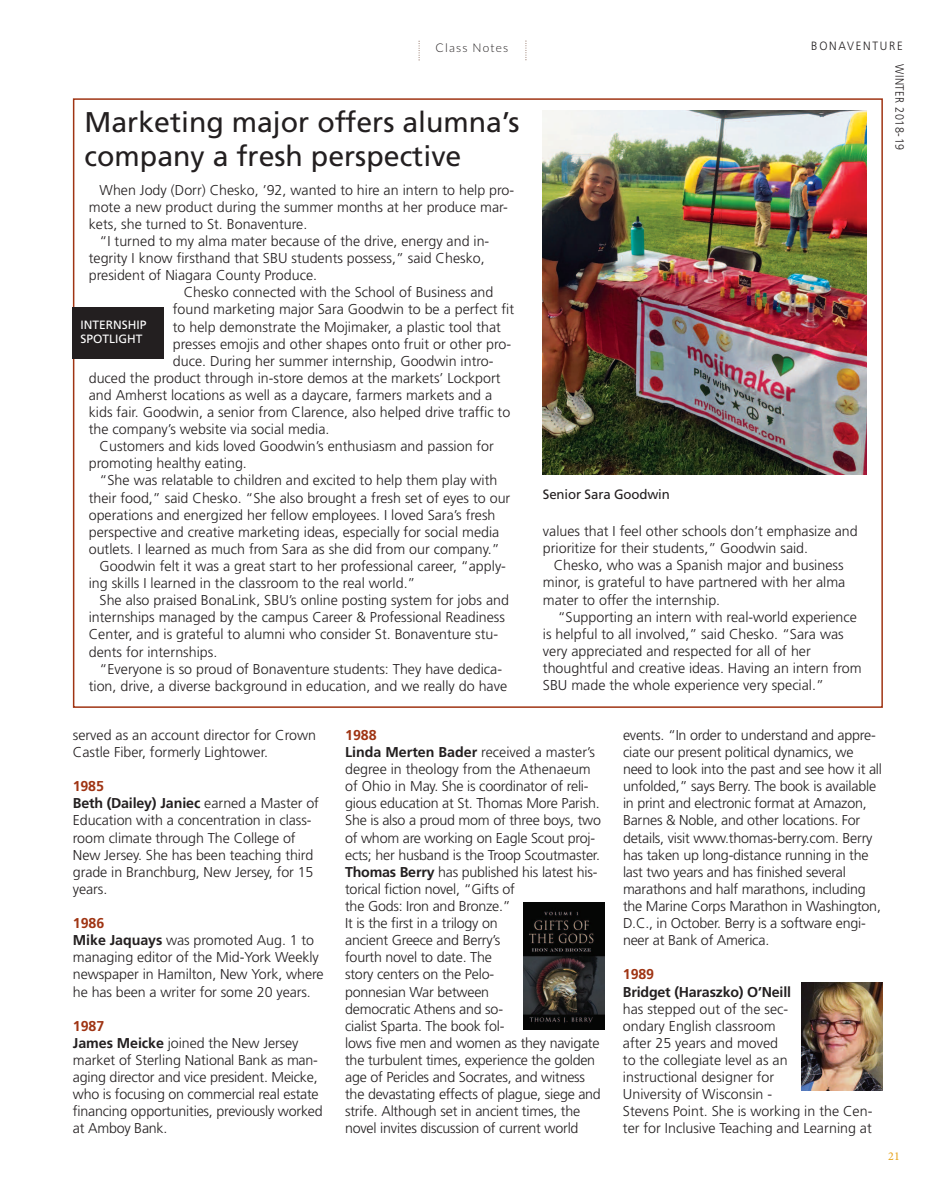
<style>
.page{position:relative;width:945px;height:1202px;background:#fff}
.page>*{position:absolute;margin:0;border:0;box-sizing:border-box;transform-origin:0 0}
.t1{font:28.5px/34.2px "Frutiger";color:#231f20}
.t2{font:300 14.25px/17.1px "Frutiger";color:#231f20}
.t3{font:700 14.25px "Frutiger";letter-spacing:-.015em;color:#231f20}
.t4{font:700 14.25px "Frutiger";color:#9f3413}
.t5{font:13.5px "Frutiger";letter-spacing:-.01em;color:#231f20}
.t6{font:12px/14.4px "Frutiger";color:#fff}
.t7{font:300 12px "Frutiger";letter-spacing:.05em;color:#231f20;scale:.9 1}
.t8{font:300 12px "Frutiger";letter-spacing:.155em;color:#231f20;scale:.94 1}
.t9{font:300 12px "Lato";letter-spacing:.1em;color:#231f20}
.t10{font:12px "Minion Pro";color:#e6a218}
.s1{font-weight:700;color:#9f3413}
.s2{font-weight:700}
</style>
<div class="page">
<div style="left:73px;top:307px;width:91px;height:52px;background:#231f20"></div>
<svg style="left:419px;top:41px;width:1px;height:19px"></svg>
<svg style="left:525px;top:40px;width:2px;height:20px"></svg>
<img style="left:543px;top:110px;width:324px;height:364px">
<img style="left:802px;top:982px;width:81px;height:108px">
<img style="left:524px;top:903px;width:80px;height:126px">
<p class="t9" style="left:435px;top:41px;width:74px">Class Notes</p>
<h1 class="t1" style="left:85px;top:107px;width:437px">Marketing major offers alumna’s company a fresh perspective</h1>
<p class="t2" style="left:100px;top:182px;width:416px">When Jody (Dorr) Chesko, ’92, wanted to hire an intern to help pro-</p>
<p class="t2" style="left:89px;top:199px;width:421px">mote a new product during the summer months at her produce mar-</p>
<p class="t2" style="left:89px;top:216px;width:220px">kets, she turned to St. Bonaventure.</p>
<p class="t2" style="left:100px;top:233px;width:391px">“I turned to my alma mater because of the drive, energy and in-</p>
<p class="t2" style="left:89px;top:251px;width:397px">tegrity I know firsthand that SBU students possess,” said Chesko,</p>
<p class="t2" style="left:89px;top:268px;width:230px">president of Niagara County Produce.</p>
<p class="t2" style="left:184px;top:285px;width:311px">Chesko connected with the School of Business and</p>
<p class="t2" style="left:173px;top:302px;width:343px">found marketing major Sara Goodwin to be a perfect fit</p>
<p class="t2" style="left:173px;top:319px;width:330px">to help demonstrate the Mojimaker, a plastic tool that</p>
<p class="t2" style="left:173px;top:336px;width:340px">presses emojis and other shapes onto fruit or other pro-</p>
<p class="t2" style="left:173px;top:353px;width:322px">duce. During her summer internship, Goodwin intro-</p>
<p class="t2" style="left:89px;top:370px;width:413px">duced the product through in-store demos at the markets’ Lockport</p>
<p class="t2" style="left:89px;top:387px;width:405px">and Amherst locations as well as a daycare, farmers markets and a</p>
<p class="t2" style="left:89px;top:404px;width:423px">kids fair. Goodwin, a senior from Clarence, also helped drive traffic to</p>
<p class="t2" style="left:89px;top:422px;width:242px">the company’s website via social media.</p>
<p class="t2" style="left:100px;top:439px;width:396px">Customers and kids loved Goodwin’s enthusiasm and passion for</p>
<p class="t2" style="left:89px;top:456px;width:160px">promoting healthy eating.</p>
<p class="t2" style="left:100px;top:473px;width:399px">“She was relatable to children and excited to help them play with</p>
<p class="t2" style="left:89px;top:490px;width:423px">their food,” said Chesko. “She also brought a fresh set of eyes to our</p>
<p class="t2" style="left:89px;top:507px;width:408px">operations and energized her fellow employees. I loved Sara’s fresh</p>
<p class="t2" style="left:89px;top:524px;width:412px">perspective and creative marketing ideas, especially for social media</p>
<p class="t2" style="left:89px;top:541px;width:412px">outlets. I learned as much from Sara as she did from our company.”</p>
<p class="t2" style="left:100px;top:558px;width:408px">Goodwin felt it was a great start to her professional career, “apply-</p>
<p class="t2" style="left:89px;top:575px;width:328px">ing skills I learned in the classroom to the real world.”</p>
<p class="t2" style="left:100px;top:593px;width:411px">She also praised BonaLink, SBU’s online posting system for jobs and</p>
<p class="t2" style="left:89px;top:610px;width:418px">internships managed by the campus Career &amp; Professional Readiness</p>
<p class="t2" style="left:89px;top:627px;width:411px">Center, and is grateful to alumni who consider St. Bonaventure stu-</p>
<p class="t2" style="left:89px;top:644px;width:130px">dents for internships.</p>
<p class="t2" style="left:100px;top:661px;width:404px">“Everyone is so proud of Bonaventure students: They have dedica-</p>
<p class="t2" style="left:89px;top:678px;width:420px">tion, drive, a diverse background in education, and we really do have</p>
<p class="t6" style="left:81px;top:318px;width:68px">INTERNSHIP<br>SPOTLIGHT</p>
<p class="t8" style="left:811px;top:40px;width:99px">BONAVENTURE</p>
<p class="t7" style="left:904px;top:64px;width:97px;rotate:90deg">WINTER 2018-19</p>
<p class="t5" style="left:543px;top:489px;width:128px">Senior Sara Goodwin</p>
<p class="t2" style="left:543px;top:524px;width:316px">values that I feel other schools don’t emphasize and prioritize for their students,” Goodwin said.</p>
<p class="t2" style="left:543px;top:558px;width:304px;text-indent:11px">Chesko, who was a Spanish major and business minor, is grateful to have partnered with her alma mater to offer the internship.</p>
<p class="t2" style="left:543px;top:609px;width:320px;text-indent:15px">“Supporting an intern with real-world experience is helpful to all involved,” said Chesko. “Sara was very appreciated and respected for all of her thoughtful and creative ideas. Having an intern from SBU made the whole experience very special.”</p>
<p class="t2" style="left:73px;top:727px;width:245px">served as an account director for Crown<br>Castle Fiber, formerly Lightower.</p>
<p class="t2" style="left:73px;top:779px;width:248px"><span class="s1">1985<br></span><span class="s2">Beth (Dailey) Janiec</span> earned a Master of<br>Education with a concentration in class&shy;room climate through The College of<br>New Jersey. She has been teaching third grade in Branchburg, New Jersey, for 15 years.</p>
<p class="t2" style="left:73px;top:915px;width:252px"><span class="s1">1986<br></span><span class="s2">Mike Jaquays</span> was promoted Aug. 1 to managing editor of the Mid-York Weekly newspaper in Hamilton, New York, where he has been a writer for some 20 years.</p>
<p class="t2" style="left:73px;top:1018px;width:251px"><span class="s1">1987<br></span><span class="s2">James Meicke</span> joined the New Jersey market of Sterling National Bank as man&shy;aging director and vice president. Meicke, who is focusing on commercial real estate financing opportunities, previously worked at Amboy Bank.</p>
<p class="t2" style="left:345px;top:727px;width:258px"><span class="s1">1988<br></span><span class="s2">Linda Merten Bader</span> received a master’s degree in theology from the Athenaeum of Ohio in May. She is coordinator of reli&shy;gious education at St. Thomas More Parish.<br>She is also a proud mom of three boys, two of whom are working on Eagle Scout proj&shy;ects; her husband is the Troop Scoutmaster.<br><span class="s2">Thomas Berry</span> has published his latest his&shy;torical fiction novel, “Gifts of<br>the Gods: Iron and Bronze.”<br>It is the first in a trilogy on<br>ancient Greece and Berry’s<br>fourth novel to date. The<br>story centers on the Pelo-<br>ponnesian War between<br>democratic Athens and so-<br>cialist Sparta. The book fol-<br>lows five men and women as they navigate the turbulent times, experience the golden age of Pericles and Socrates, and witness the devastating effects of plague, siege and strife. Although set in ancient times, the novel invites discussion of current world</p>
<p class="t2" style="left:623px;top:727px;width:261px">events. “In order to understand and appre&shy;ciate our present political dynamics, we need to look into the past and see how it all unfolded,” says Berry. The book is available in print and electronic format at Amazon, Barnes &amp; Noble, and other locations. For details, visit www.thomas-berry.com. Berry has taken up long-distance running in the last two years and has finished several marathons and half marathons, including the Marine Corps Marathon in Washington, D.C., in October. Berry is a software engi&shy;neer at Bank of America.</p>
<p class="t4" style="left:623px;top:968px;width:33px">1989</p>
<p class="t3" style="left:623px;top:985px;width:170px">Bridget (Haraszko) O’Neill</p>
<p class="t2" style="left:623px;top:1001px;width:251px">has stepped out of the sec-<br>ondary English classroom<br>after 25 years and moved<br>to the collegiate level as an<br>instructional designer for<br>University of Wisconsin -<br>Stevens Point. She is working in the Cen&shy;ter for Inclusive Teaching and Learning at</p>
<p class="t10" style="left:888px;top:1151px;width:13px">21</p>
</div>
